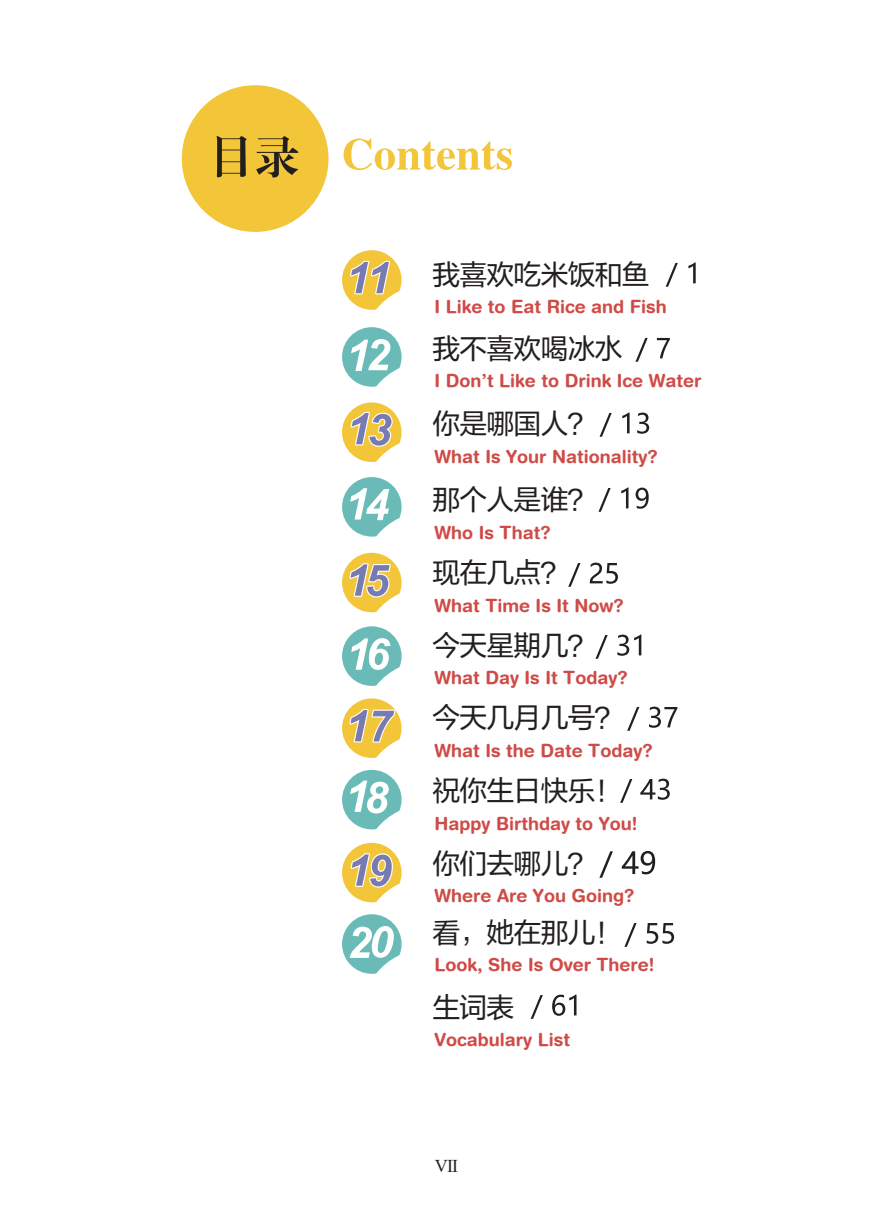
<style>
.page{position:relative;width:893px;height:1212px;background:#fff}
.page>*{position:absolute;margin:0;border:0;box-sizing:border-box;transform-origin:0 0}
.记一记{font:27.75px "FZLTHK GBK1 0";letter-spacing:-.025em;color:#231f20}
.记一记-2{font:700 18px "Helvetica Rounded";color:#cf4b47}
.记一记-3{font:18px "Times New Roman";color:#231f20}
</style>
<div class="page">
<div style="left:182px;top:85px;width:146px;height:147px;background:#f3c63a;border-radius:50%"></div>
<svg style="left:217px;top:136px;width:81px;height:42px"></svg>
<svg style="left:666px;top:262px;width:30px;height:25px"></svg>
<svg style="left:635px;top:338px;width:35px;height:24px"></svg>
<svg style="left:599px;top:412px;width:50px;height:25px"></svg>
<svg style="left:598px;top:487px;width:51px;height:25px"></svg>
<svg style="left:568px;top:563px;width:50px;height:24px"></svg>
<svg style="left:595px;top:634px;width:46px;height:25px"></svg>
<svg style="left:627px;top:707px;width:50px;height:24px"></svg>
<svg style="left:620px;top:779px;width:50px;height:24px"></svg>
<svg style="left:599px;top:851px;width:56px;height:27px"></svg>
<svg style="left:624px;top:923px;width:50px;height:24px"></svg>
<svg style="left:531px;top:994px;width:45px;height:25px"></svg>
<svg style="left:344px;top:138px;width:168px;height:32px"></svg>
<svg style="left:342px;top:250px;width:60px;height:60px"></svg>
<svg style="left:342px;top:327px;width:60px;height:60px"></svg>
<svg style="left:342px;top:477px;width:60px;height:60px"></svg>
<svg style="left:342px;top:626px;width:60px;height:60px"></svg>
<svg style="left:342px;top:770px;width:60px;height:59px"></svg>
<svg style="left:342px;top:402px;width:60px;height:60px"></svg>
<svg style="left:342px;top:553px;width:60px;height:59px"></svg>
<svg style="left:342px;top:698px;width:60px;height:60px"></svg>
<svg style="left:342px;top:843px;width:60px;height:59px"></svg>
<svg style="left:342px;top:914px;width:60px;height:60px"></svg>
<p class="记一记" style="left:432px;top:259px;width:219px">我喜欢吃米饭和鱼</p>
<p class="记一记-2" style="left:435px;top:296px;width:234px">I Like to Eat Rice and Fish</p>
<p class="记一记" style="left:432px;top:333px;width:192px">我不喜欢喝冰水</p>
<p class="记一记-2" style="left:435px;top:370px;width:268px">I Don’t Like to Drink Ice Water</p>
<p class="记一记" style="left:432px;top:408px;width:165px">你是哪国人？</p>
<p class="记一记-2" style="left:435px;top:445px;width:225px">What Is Your Nationality?</p>
<p class="记一记" style="left:432px;top:484px;width:165px">那个人是谁？</p>
<p class="记一记-2" style="left:435px;top:521px;width:118px">Who Is That?</p>
<p class="记一记" style="left:432px;top:557px;width:137px">现在几点？</p>
<p class="记一记-2" style="left:435px;top:594px;width:191px">What Time Is It Now?</p>
<p class="记一记" style="left:432px;top:630px;width:165px">今天星期几？</p>
<p class="记一记-2" style="left:435px;top:667px;width:195px">What Day Is It Today?</p>
<p class="记一记" style="left:432px;top:702px;width:192px">今天几月几号？</p>
<p class="记一记-2" style="left:435px;top:739px;width:220px">What Is the Date Today?</p>
<p class="记一记" style="left:432px;top:775px;width:192px">祝你生日快乐！</p>
<p class="记一记-2" style="left:435px;top:812px;width:204px">Happy Birthday to You!</p>
<p class="记一记" style="left:432px;top:848px;width:165px">你们去哪儿？</p>
<p class="记一记-2" style="left:435px;top:885px;width:201px">Where Are You Going?</p>
<p class="记一记" style="left:432px;top:917px;width:192px">看，她在那儿！</p>
<p class="记一记-2" style="left:435px;top:954px;width:222px">Look, She Is Over There!</p>
<p class="记一记" style="left:432px;top:992px;width:83px">生词表</p>
<p class="记一记-2" style="left:435px;top:1028px;width:137px">Vocabulary List</p>
<p class="记一记-3" style="left:435px;top:1153px;width:25px">VII</p>
</div>
